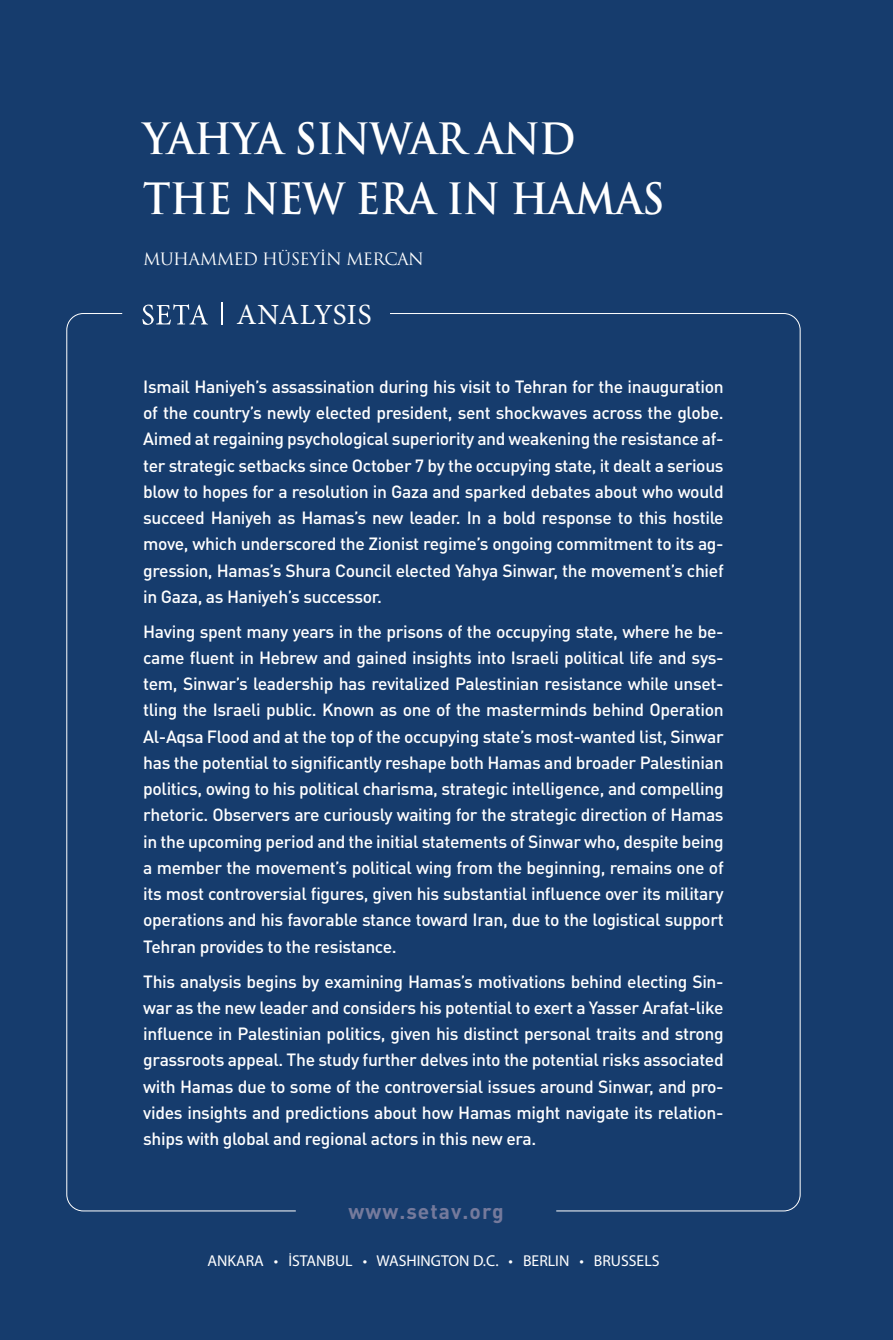
<style>
.page{position:relative;width:893px;height:1340px;background:#fff}
.page>*{position:absolute;margin:0;border:0;box-sizing:border-box;transform-origin:0 0}
.t1{font:700 42px/59.5px "Trajan Pro";letter-spacing:-.01em;color:#fff;scale:.92 1}
.t2{font:29.22px "Minion Pro";letter-spacing:.015em;color:#fff}
.t3{font:700 21px "DIN Pro";letter-spacing:.05em;color:#757a9c}
.t4{font:500 17.5px/26.2px "DIN Pro";letter-spacing:-.02em;color:#fff;text-align:justify}
.t5{font:16.62px "Trajan Pro";letter-spacing:-.04em;color:#fff}
.t6{font:15.75px "Myriad Pro";color:#fff}
</style>
<div class="page">
<div style="left:0;top:0;width:893px;height:1339px;background:#163c6d"></div>
<svg style="left:142px;top:304px;width:66px;height:21px"></svg>
<svg style="left:222px;top:302px;width:1px;height:23px"></svg>
<h1 class="t1" style="left:143px;top:109px;width:568px">YAHYA SINWAR AND<br>THE NEW ERA IN HAMAS</h1>
<p class="t5" style="left:143px;top:248px;width:282px">MUHAMMED HÜSEYİN MERCAN</p>
<h2 class="t2" style="left:236px;top:295px;width:137px">ANALYSIS</h2>
<p class="t4" style="left:143px;top:372px;width:582px">Ismail Haniyeh’s assassination during his visit to Tehran for the inauguration of the country’s newly elected president, sent shockwaves across the globe.<br>Aimed at regaining psychological superiority and weakening the resistance af&shy;ter strategic setbacks since October 7 by the occupying state, it dealt a serious blow to hopes for a resolution in Gaza and sparked debates about who would succeed Haniyeh as Hamas’s new leader. In a bold response to this hostile move, which underscored the Zionist regime’s ongoing commitment to its ag&shy;gression, Hamas’s Shura Council elected Yahya Sinwar, the movement’s chief in Gaza, as Haniyeh’s successor.</p>
<p class="t4" style="left:143px;top:617px;width:582px">Having spent many years in the prisons of the occupying state, where he be&shy;came fluent in Hebrew and gained insights into Israeli political life and sys&shy;tem, Sinwar’s leadership has revitalized Palestinian resistance while unset&shy;tling the Israeli public. Known as one of the masterminds behind Operation Al-Aqsa Flood and at the top of the occupying state’s most-wanted list, Sinwar has the potential to significantly reshape both Hamas and broader Palestinian politics, owing to his political charisma, strategic intelligence, and compelling rhetoric. Observers are curiously waiting for the strategic direction of Hamas in the upcoming period and the initial statements of Sinwar who, despite being a member the movement’s political wing from the beginning, remains one of its most controversial figures, given his substantial influence over its military operations and his favorable stance toward Iran, due to the logistical support Tehran provides to the resistance.</p>
<p class="t4" style="left:143px;top:967px;width:582px">This analysis begins by examining Hamas’s motivations behind electing Sin&shy;war as the new leader and considers his potential to exert a Yasser Arafat-like influence in Palestinian politics, given his distinct personal traits and strong grassroots appeal. The study further delves into the potential risks associated with Hamas due to some of the controversial issues around Sinwar, and pro&shy;vides insights and predictions about how Hamas might navigate its relation&shy;ships with global and regional actors in this new era.</p>
<p class="t3" style="left:348px;top:1196px;width:157px">www.setav.org</p>
<p class="t6" style="left:207px;top:1250px;width:454px">ANKARA • İSTANBUL • WASHINGTON D.C. • BERLIN • BRUSSELS</p>
</div>
